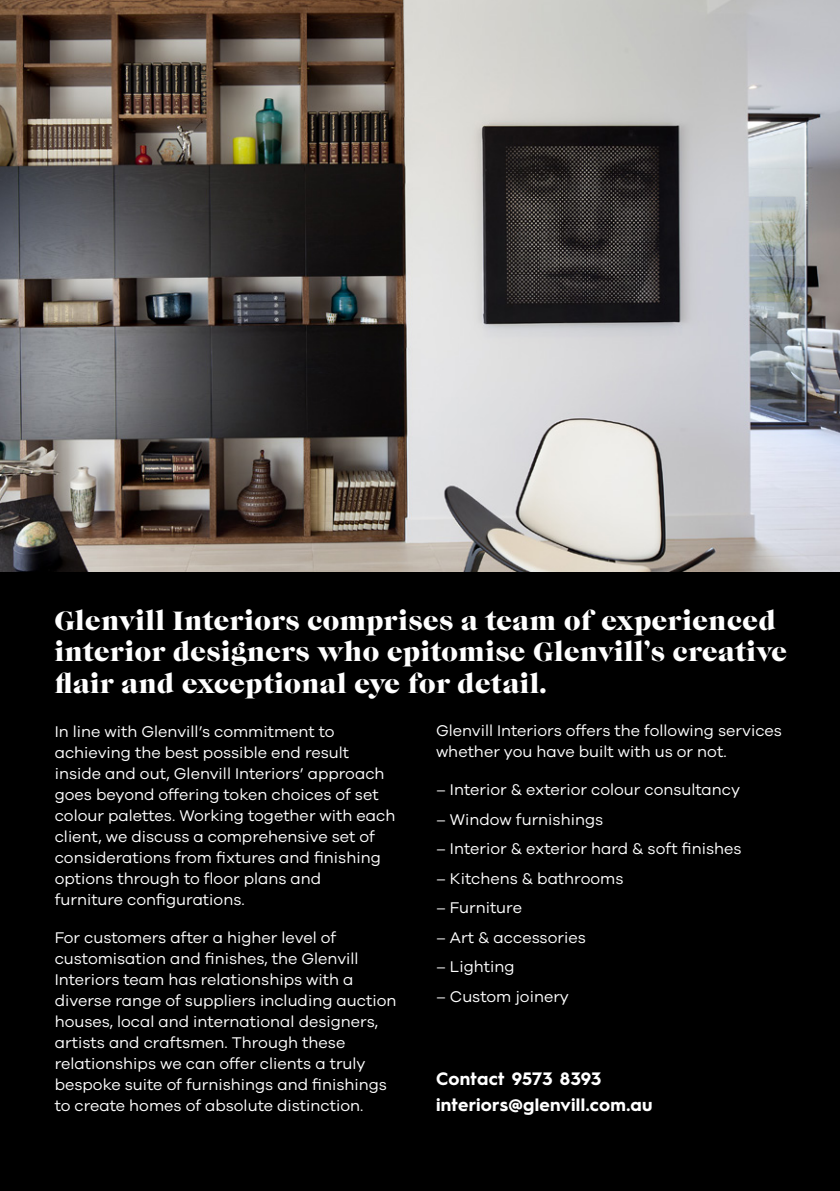
<style>
.page{position:relative;width:840px;height:1191px;background:#fff}
.page>*{position:absolute;margin:0;border:0;box-sizing:border-box;transform-origin:0 0}
.t1{font:27.6px/31.4px "Caslon Gra D";letter-spacing:.02em;color:#fff}
.t2{font:700 18px/26px "Hurme Geometric Sans 1";letter-spacing:.015em;color:#fff}
.t3{font:16px/21px "Galano Grotesque";color:#fff}
</style>
<div class="page">
<div style="left:0;top:0;width:839px;height:1191px;background:#000"></div>
<img style="left:0;top:0;width:839px;height:571px">
<h1 class="t1" style="left:55px;top:604px;width:733px">Glenvill Interiors comprises a team of experienced interior designers who epitomise Glenvill’s creative flair and exceptional eye for detail.</h1>
<p class="t3" style="left:55px;top:720px;width:342px">In line with Glenvill’s commitment to achieving the best possible end result inside and out, Glenvill Interiors’ approach goes beyond offering token choices of set colour palettes. Working together with each client, we discuss a comprehensive set of considerations from fixtures and finishing options through to floor plans and<br>furniture configurations.</p>
<p class="t3" style="left:55px;top:926px;width:343px">For customers after a higher level of customisation and finishes, the Glenvill Interiors team has relationships with a diverse range of suppliers including auction houses, local and international designers, artists and craftsmen. Through these relationships we can offer clients a truly bespoke suite of furnishings and finishings to create homes of absolute distinction.</p>
<p class="t3" style="left:436px;top:720px;width:347px">Glenvill Interiors offers the following services whether you have built with us or not.</p>
<p class="t3" style="left:436px;top:779px;width:305px">– Interior &amp; exterior colour consultancy</p>
<p class="t3" style="left:436px;top:808px;width:169px">– Window furnishings</p>
<p class="t3" style="left:436px;top:838px;width:307px">– Interior &amp; exterior hard &amp; soft finishes</p>
<p class="t3" style="left:436px;top:867px;width:189px">– Kitchens &amp; bathrooms</p>
<p class="t3" style="left:436px;top:897px;width:87px">– Furniture</p>
<p class="t3" style="left:436px;top:926px;width:151px">– Art &amp; accessories</p>
<p class="t3" style="left:436px;top:956px;width:80px">– Lighting</p>
<p class="t3" style="left:436px;top:985px;width:134px">– Custom joinery</p>
<p class="t2" style="left:436px;top:1064px;width:218px">Contact 9573 8393 interiors@glenvill.com.au</p>
</div>
